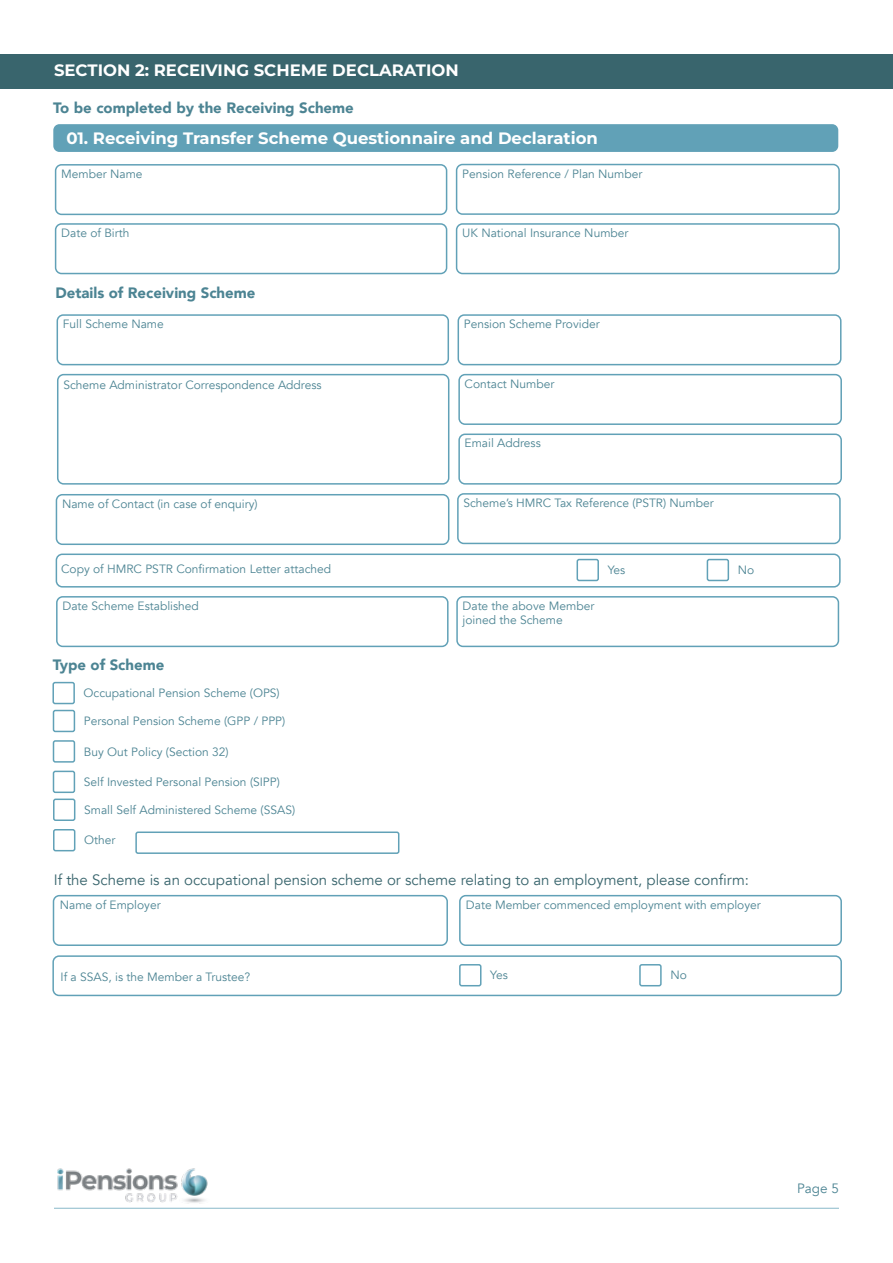
<style>
.page{position:relative;width:893px;height:1263px;background:#fff}
.page>*{position:absolute;margin:0;border:0;box-sizing:border-box;transform-origin:0 0}
.t1{font:100 16.5px "Montserrat";color:#fff}
.t2{font:15px "Avenir";color:#39656d}
.t3{font:900 15px "Avenir";color:#4c8493}
.t4{font:13.5px "Avenir";color:#4c8493}
.t5{font:12px/14.4px "Avenir";color:#4c8493}
</style>
<div class="page">
<hr style="left:54px;top:1208px;width:785px;height:1px;background:#61a1b7">
<img style="left:57px;top:1168px;width:151px;height:36px">
<div style="left:0;top:54px;width:893px;height:34px;background:#39656d"></div>
<div style="left:55px;top:164px;width:392px;height:51px;border:2px solid #61a1b7;border-radius:6px"></div>
<div style="left:456px;top:164px;width:384px;height:51px;border:2px solid #61a1b7;border-radius:6px"></div>
<div style="left:55px;top:223px;width:392px;height:51px;border:2px solid #61a1b7;border-radius:6px"></div>
<div style="left:456px;top:223px;width:384px;height:51px;border:2px solid #61a1b7;border-radius:6px"></div>
<div style="left:57px;top:314px;width:392px;height:51px;border:2px solid #61a1b7;border-radius:6px"></div>
<div style="left:458px;top:314px;width:383px;height:51px;border:2px solid #61a1b7;border-radius:6px"></div>
<div style="left:57px;top:374px;width:392px;height:111px;border:2px solid #61a1b7;border-radius:6px"></div>
<div style="left:458px;top:374px;width:384px;height:51px;border:2px solid #61a1b7;border-radius:6px"></div>
<div style="left:458px;top:433px;width:384px;height:52px;border:2px solid #61a1b7;border-radius:6px"></div>
<div style="left:56px;top:553px;width:785px;height:34px;border:2px solid #61a1b7;border-radius:6px"></div>
<div style="left:577px;top:559px;width:22px;height:22px;border:2px solid #61a1b7;border-radius:2px"></div>
<div style="left:707px;top:559px;width:22px;height:22px;border:2px solid #61a1b7;border-radius:2px"></div>
<div style="left:56px;top:596px;width:393px;height:51px;border:2px solid #61a1b7;border-radius:6px"></div>
<div style="left:456px;top:596px;width:383px;height:51px;border:2px solid #61a1b7;border-radius:6px"></div>
<div style="left:53px;top:124px;width:785px;height:28px;background:#61a1b7;border-radius:6px"></div>
<div style="left:52px;top:682px;width:23px;height:22px;border:2px solid #61a1b7;border-radius:2px"></div>
<div style="left:53px;top:710px;width:22px;height:22px;border:2px solid #61a1b7;border-radius:2px"></div>
<div style="left:53px;top:740px;width:22px;height:23px;border:2px solid #61a1b7;border-radius:2px"></div>
<div style="left:53px;top:771px;width:22px;height:22px;border:2px solid #61a1b7;border-radius:2px"></div>
<div style="left:53px;top:798px;width:22px;height:23px;border:2px solid #61a1b7;border-radius:2px"></div>
<div style="left:53px;top:829px;width:22px;height:22px;border:2px solid #61a1b7;border-radius:2px"></div>
<div style="left:135px;top:831px;width:264px;height:23px;border:2px solid #61a1b7;border-radius:2px"></div>
<div style="left:53px;top:895px;width:395px;height:51px;border:2px solid #61a1b7;border-radius:6px"></div>
<div style="left:459px;top:895px;width:383px;height:51px;border:2px solid #61a1b7;border-radius:6px"></div>
<div style="left:56px;top:494px;width:393px;height:51px;border:2px solid #61a1b7;border-radius:6px"></div>
<div style="left:457px;top:493px;width:384px;height:51px;border:2px solid #61a1b7;border-radius:6px"></div>
<div style="left:52px;top:955px;width:790px;height:41px;border:2px solid #61a1b7;border-radius:6px"></div>
<div style="left:459px;top:964px;width:22px;height:22px;border:2px solid #61a1b7;border-radius:2px"></div>
<div style="left:639px;top:964px;width:23px;height:22px;border:2px solid #61a1b7;border-radius:2px"></div>
<h1 class="t1" style="left:54px;top:59px;width:406px">SECTION 2: RECEIVING SCHEME DECLARATION</h1>
<p class="t3" style="left:53px;top:95px;width:302px">To be completed by the Receiving Scheme</p>
<h1 class="t1" style="left:66px;top:127px;width:533px">01. Receiving Transfer Scheme Questionnaire and Declaration</h1>
<p class="t5" style="left:61px;top:167px;width:83px">Member Name</p>
<p class="t5" style="left:462px;top:167px;width:182px">Pension Reference / Plan Number</p>
<p class="t5" style="left:61px;top:226px;width:70px">Date of Birth</p>
<p class="t5" style="left:462px;top:226px;width:168px">UK National Insurance Number</p>
<p class="t3" style="left:55px;top:280px;width:202px">Details of Receiving Scheme</p>
<p class="t5" style="left:63px;top:317px;width:102px">Full Scheme Name</p>
<p class="t5" style="left:464px;top:317px;width:137px">Pension Scheme Provider</p>
<p class="t5" style="left:63px;top:378px;width:260px">Scheme Administrator Correspondence Address</p>
<p class="t5" style="left:465px;top:377px;width:91px">Contact Number</p>
<p class="t5" style="left:465px;top:436px;width:78px">Email Address</p>
<p class="t5" style="left:62px;top:497px;width:197px">Name of Contact (in case of enquiry)</p>
<p class="t5" style="left:463px;top:496px;width:252px">Scheme’s HMRC Tax Reference (PSTR) Number</p>
<p class="t5" style="left:61px;top:561px;width:271px">Copy of HMRC PSTR Confirmation Letter attached</p>
<p class="t5" style="left:608px;top:563px;width:19px">Yes</p>
<p class="t5" style="left:738px;top:563px;width:18px">No</p>
<p class="t5" style="left:62px;top:599px;width:138px">Date Scheme Established</p>
<p class="t5" style="left:463px;top:599px;width:133px">Date the above Member joined the Scheme</p>
<p class="t3" style="left:53px;top:652px;width:113px">Type of Scheme</p>
<p class="t5" style="left:84px;top:686px;width:198px">Occupational Pension Scheme (OPS)</p>
<p class="t5" style="left:84px;top:714px;width:203px">Personal Pension Scheme (GPP / PPP)</p>
<p class="t5" style="left:84px;top:744px;width:146px">Buy Out Policy (Section 32)</p>
<p class="t5" style="left:84px;top:775px;width:197px">Self Invested Personal Pension (SIPP)</p>
<p class="t5" style="left:84px;top:803px;width:212px">Small Self Administered Scheme (SSAS)</p>
<p class="t5" style="left:84px;top:833px;width:33px">Other</p>
<p class="t2" style="left:54px;top:870px;width:697px">If the Scheme is an occupational pension scheme or scheme relating to an employment, please confirm:</p>
<p class="t5" style="left:60px;top:898px;width:102px">Name of Employer</p>
<p class="t5" style="left:466px;top:898px;width:296px">Date Member commenced employment with employer</p>
<p class="t5" style="left:61px;top:969px;width:191px">If a SSAS, is the Member a Trustee?</p>
<p class="t5" style="left:490px;top:968px;width:19px">Yes</p>
<p class="t5" style="left:670px;top:968px;width:18px">No</p>
<p class="t4" style="left:797px;top:1180px;width:43px">Page 5</p>
</div>
